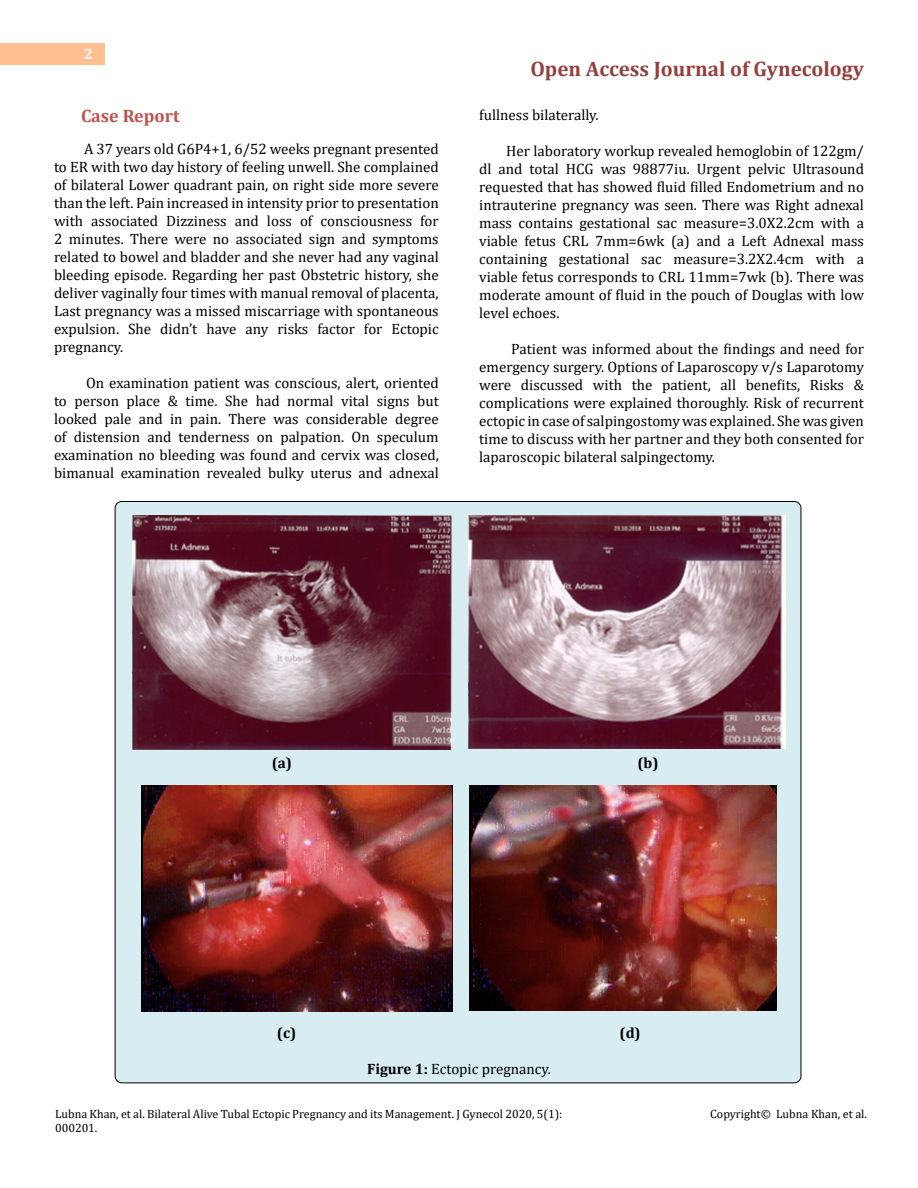
<style>
.page{position:relative;width:918px;height:1188px;background:#fff}
.page>*{position:absolute;margin:0;border:0;box-sizing:border-box;transform-origin:0 0}
.t1{font:700 21px "Cambria";color:#953f3c}
.t2{font:700 18px "Cambria";color:#c0504d}
.t3{font:15px/18px "Cambria";color:#000;text-align:justify}
.t4{font:700 15px "Cambria";color:#000}
.t5{font:700 15px "Cambria";color:#fff}
.t6{font:12px/14.4px "Cambria";color:#000}
.s1{font-weight:700}
</style>
<div class="page">
<div style="left:0;top:43px;width:105px;height:21px;background:#ffbf91"></div>
<div style="left:115px;top:501px;width:686px;height:582px;background:#d8edf2;border-radius:7px"></div>
<img style="left:133px;top:516px;width:318px;height:233px">
<img style="left:468px;top:516px;width:317px;height:232px">
<img style="left:142px;top:786px;width:311px;height:226px">
<img style="left:470px;top:786px;width:306px;height:225px">
<p class="t5" style="left:84px;top:44px;width:10px">2</p>
<p class="t2" style="left:81px;top:103px;width:100px">Case Report</p>
<p class="t3" style="left:54px;top:139px;width:386px;text-indent:30px">A 37 years old G6P4+1, 6/52 weeks pregnant presented to ER with two day history of feeling unwell. She complained of bilateral Lower quadrant pain, on right side more severe than the left. Pain increased in intensity prior to presentation with associated Dizziness and loss of consciousness for 2 minutes. There were no associated sign and symptoms related to bowel and bladder and she never had any vaginal bleeding episode. Regarding her past Obstetric history, she deliver vaginally four times with manual removal of placenta, Last pregnancy was a missed miscarriage with spontaneous expulsion. She didn’t have any risks factor for Ectopic pregnancy.</p>
<p class="t3" style="left:54px;top:373px;width:386px;text-indent:32px">On examination patient was conscious, alert, oriented to person place &amp; time. She had normal vital signs but looked pale and in pain. There was considerable degree of distension and tenderness on palpation. On speculum examination no bleeding was found and cervix was closed, bimanual examination revealed bulky uterus and adnexal</p>
<h1 class="t1" style="left:530px;top:54px;width:335px">Open Access Journal of Gynecology</h1>
<p class="t3" style="left:479px;top:105px;width:121px">fullness bilaterally.</p>
<p class="t3" style="left:479px;top:141px;width:386px;text-indent:27px">Her laboratory workup revealed hemoglobin of 122gm/ dl and total HCG was 98877iu. Urgent pelvic Ultrasound requested that has showed fluid filled Endometrium and no intrauterine pregnancy was seen. There was Right adnexal mass contains gestational sac measure=3.0X2.2cm with a viable fetus CRL 7mm=6wk (a) and a Left Adnexal mass containing gestational sac measure=3.2X2.4cm with a viable fetus corresponds to CRL 11mm=7wk (b). There was moderate amount of fluid in the pouch of Douglas with low level echoes.</p>
<p class="t3" style="left:479px;top:339px;width:386px;text-indent:32px">Patient was informed about the findings and need for emergency surgery. Options of Laparoscopy v/s Laparotomy were discussed with the patient, all benefits, Risks &amp; complications were explained thoroughly. Risk of recurrent ectopic in case of salpingostomy was explained. She was given time to discuss with her partner and they both consented for laparoscopic bilateral salpingectomy.</p>
<p class="t4" style="left:272px;top:752px;width:22px">(a)</p>
<p class="t4" style="left:637px;top:752px;width:23px">(b)</p>
<p class="t4" style="left:277px;top:1022px;width:21px">(c)</p>
<p class="t4" style="left:620px;top:1022px;width:23px">(d)</p>
<p class="t3" style="left:367px;top:1059px;width:185px"><span class="s1">Figure 1:</span> Ectopic pregnancy.</p>
<p class="t6" style="left:55px;top:1106px;width:509px">Lubna Khan, et al. Bilateral Alive Tubal Ectopic Pregnancy and its Management. J Gynecol 2020, 5(1):<br>000201.</p>
<p class="t6" style="left:710px;top:1106px;width:158px">Copyright© Lubna Khan, et al.</p>
</div>
